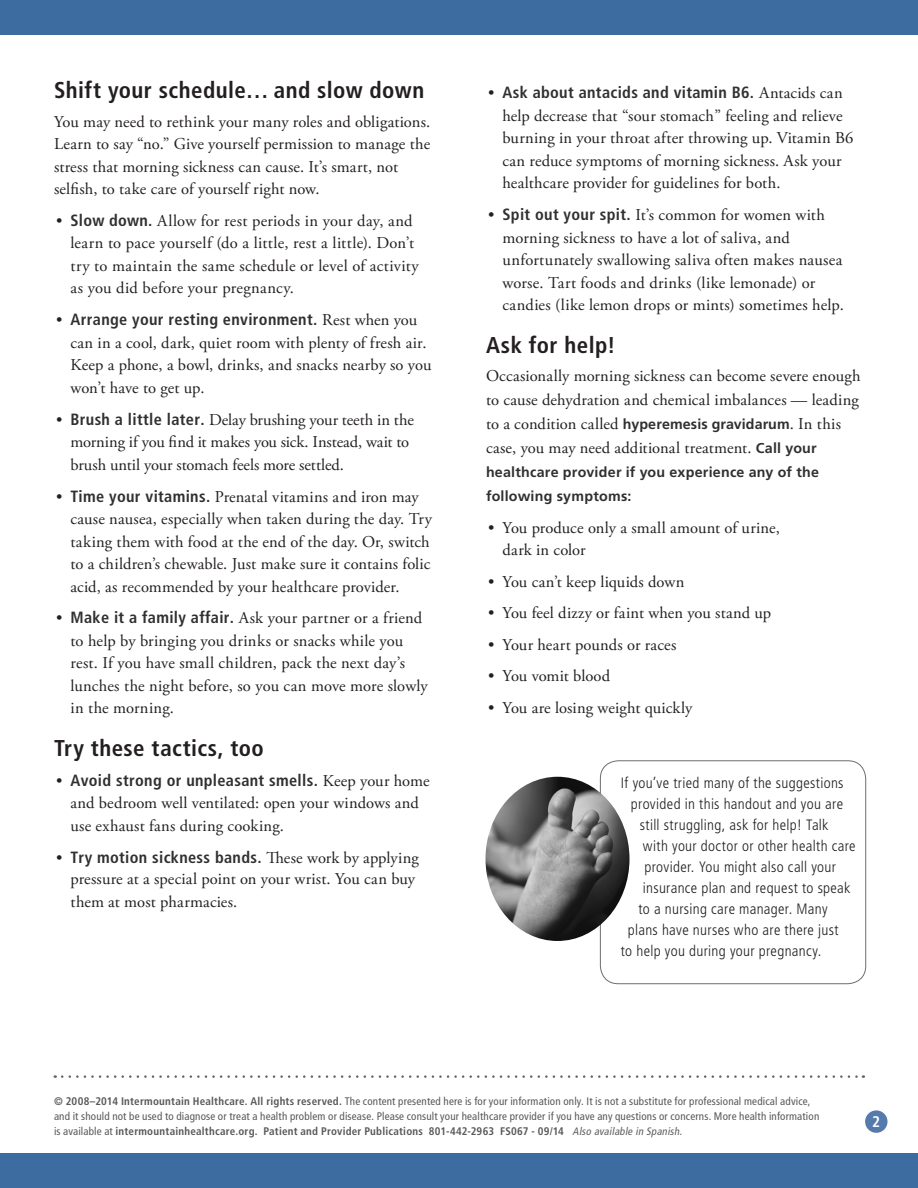
<style>
.page{position:relative;width:918px;height:1188px;background:#fff}
.page>*{position:absolute;margin:0;border:0;box-sizing:border-box;transform-origin:0 0}
.Level_1{font:700 condensed 22.8px "Frutiger LT Std";letter-spacing:.02em;color:#231f20}
.Main{font:16.5px/22.5px "Adobe Garamond Pro";letter-spacing:.01em;color:#231f20}
.t1{font:700 condensed 16.35px "Frutiger LT Std";letter-spacing:.02em;color:#312f30}
.t2{font:700 condensed 15.45px "Frutiger LT Std";color:#fff}
.t3{font:300 condensed 15px "Frutiger LT Std";letter-spacing:.02em;color:#231f20}
.Main-2{font:700 14.25px/24px "Frutiger LT Std";letter-spacing:.015em;color:#312f30}
.t4{font:condensed 10.95px/15px "Frutiger LT Std";letter-spacing:.015em;color:#57585a}
.s1{font-family:"Frutiger LT Std";font-weight:700;font-stretch:condensed;font-size:16.35px;color:#312f30}
.s2{font-family:"Adobe Garamond Pro";font-weight:400;font-stretch:normal;font-size:16.5px;color:#231f20}
.s3{font-family:"Frutiger LT Std";font-weight:700;font-size:14.25px;color:#312f30}
.s4{font-weight:700}
.s5{font-style:italic;font-size:10.8px;color:#5c5c5f}
</style>
<div class="page">
<div style="left:0;top:1154px;width:918px;height:34px;background:#3d6ca1"></div>
<div style="left:865px;top:1110px;width:23px;height:23px;background:#567aac;border-radius:50%"></div>
<div style="left:0;top:0;width:918px;height:34px;background:#3d6ca1"></div>
<svg style="left:62px;top:1075px;width:802px;height:3px"></svg>
<div style="left:600px;top:760px;width:266px;height:224px;border:1px solid #6c6d70;border-radius:18px"></div>
<img style="left:486px;top:777px;width:143px;height:164px">
<p class="Level_1" style="left:54px;top:77px;width:372px">Shift your schedule… and slow down</p>
<p class="Main" style="left:54px;top:111px;width:378px">You may need to rethink your many roles and obligations.<br>Learn to say “no.” Give yourself permission to manage the stress that morning sickness can cause. It’s smart, not selfish, to take care of yourself right now.</p>
<p class="Main" style="left:70px;top:210px;width:350px;text-indent:-14px">• <span class="s1">Slow down.</span> Allow for rest periods in your day, and learn to pace yourself (do a little, rest a little). Don’t try to maintain the same schedule or level of activity as you did before your pregnancy.</p>
<p class="t1" style="left:56px;top:310px;width:363px"><span class="s2">•</span> Arrange your resting environment. <span class="s2">Rest when you</span></p>
<p class="Main" style="left:70px;top:332px;width:363px">can in a cool, dark, quiet room with plenty of fresh air.<br>Keep a phone, a bowl, drinks, and snacks nearby so you won’t have to get up.</p>
<p class="Main" style="left:70px;top:409px;width:345px;text-indent:-14px">• <span class="s1">Brush a little later.</span> Delay brushing your teeth in the morning if you find it makes you sick. Instead, wait to brush until your stomach feels more settled.</p>
<p class="Main" style="left:70px;top:486px;width:363px;text-indent:-14px">• <span class="s1">Time your vitamins.</span> Prenatal vitamins and iron may cause nausea, especially when taken during the day. Try taking them with food at the end of the day. Or, switch to a children’s chewable. Just make sure it contains folic acid, as recommended by your healthcare provider.</p>
<p class="Main" style="left:70px;top:607px;width:359px;text-indent:-14px">• <span class="s1">Make it a family affair.</span> Ask your partner or a friend to help by bringing you drinks or snacks while you rest. If you have small children, pack the next day’s lunches the night before, so you can move more slowly in the morning.</p>
<p class="Level_1" style="left:54px;top:734px;width:211px">Try these tactics, too</p>
<p class="t1" style="left:56px;top:770px;width:375px"><span class="s2">•</span> Avoid strong or unpleasant smells. <span class="s2">Keep your home</span></p>
<p class="Main" style="left:70px;top:792px;width:350px">and bedroom well ventilated: open your windows and use exhaust fans during cooking.</p>
<p class="t1" style="left:56px;top:847px;width:364px"><span class="s2">•</span> Try motion sickness bands. <span class="s2">These work by applying</span></p>
<p class="Main" style="left:70px;top:868px;width:346px">pressure at a special point on your wrist. You can buy them at most pharmacies.</p>
<p class="t1" style="left:488px;top:83px;width:356px"><span class="s2">•</span> Ask about antacids and vitamin B6. <span class="s2">Antacids can</span></p>
<p class="Main" style="left:502px;top:105px;width:352px">help decrease that “sour stomach” feeling and relieve burning in your throat after throwing up. Vitamin B6 can reduce symptoms of morning sickness. Ask your healthcare provider for guidelines for both.</p>
<p class="Main" style="left:502px;top:204px;width:343px;text-indent:-14px">• <span class="s1">Spit out your spit.</span> It’s common for women with morning sickness to have a lot of saliva, and unfortunately swallowing saliva often makes nausea worse. Tart foods and drinks (like lemonade) or candies (like lemon drops or mints) sometimes help.</p>
<p class="Level_1" style="left:486px;top:331px;width:131px">Ask for help!</p>
<p class="Main" style="left:486px;top:365px;width:376px;line-height:24px">Occasionally morning sickness can become severe enough to cause dehydration and chemical imbalances — leading to a condition called <span class="s3">hyperemesis gravidarum</span>. In this case, you may need additional treatment. <span class="s3">Call your</span></p>
<p class="Main-2" style="left:486px;top:460px;width:335px">healthcare provider if you experience any of the following symptoms:</p>
<p class="Main" style="left:502px;top:517px;width:279px;text-indent:-14px">• You produce only a small amount of urine, dark in color</p>
<p class="Main" style="left:488px;top:571px;width:198px">• You can’t keep liquids down</p>
<p class="Main" style="left:488px;top:603px;width:284px">• You feel dizzy or faint when you stand up</p>
<p class="Main" style="left:488px;top:634px;width:190px">• Your heart pounds or races</p>
<p class="Main" style="left:488px;top:666px;width:123px">• You vomit blood</p>
<p class="Main" style="left:488px;top:697px;width:206px">• You are losing weight quickly</p>
<p class="t3" style="left:621px;top:775px;width:224px">If you’ve tried many of the suggestions</p>
<p class="t3" style="left:631px;top:796px;width:214px">provided in this handout and you are</p>
<p class="t3" style="left:640px;top:817px;width:190px">still struggling, ask for help! Talk</p>
<p class="t3" style="left:643px;top:838px;width:214px">with your doctor or other health care</p>
<p class="t3" style="left:644px;top:859px;width:193px">provider. You might also call your</p>
<p class="t3" style="left:643px;top:880px;width:209px">insurance plan and request to speak</p>
<p class="t3" style="left:638px;top:901px;width:191px">to a nursing care manager. Many</p>
<p class="t3" style="left:628px;top:922px;width:212px">plans have nurses who are there just</p>
<p class="t3" style="left:621px;top:943px;width:202px">to help you during your pregnancy.</p>
<p class="t4" style="left:54px;top:1094px;width:767px"><span class="s4">© 2008–2014 Intermountain Healthcare. All rights reserved.</span> The content presented here is for your information only. It is not a substitute for professional medical advice, and it should not be used to diagnose or treat a health problem or disease. Please consult your healthcare provider if you have any questions or concerns. More health information is available at <span class="s4">intermountainhealthcare.org. Patient and Provider Publications 801-442-2963 FS067 - 09/14</span> <span class="s5">Also available in Spanish.</span></p>
<p class="t2" style="left:872px;top:1112px;width:10px">2</p>
</div>
